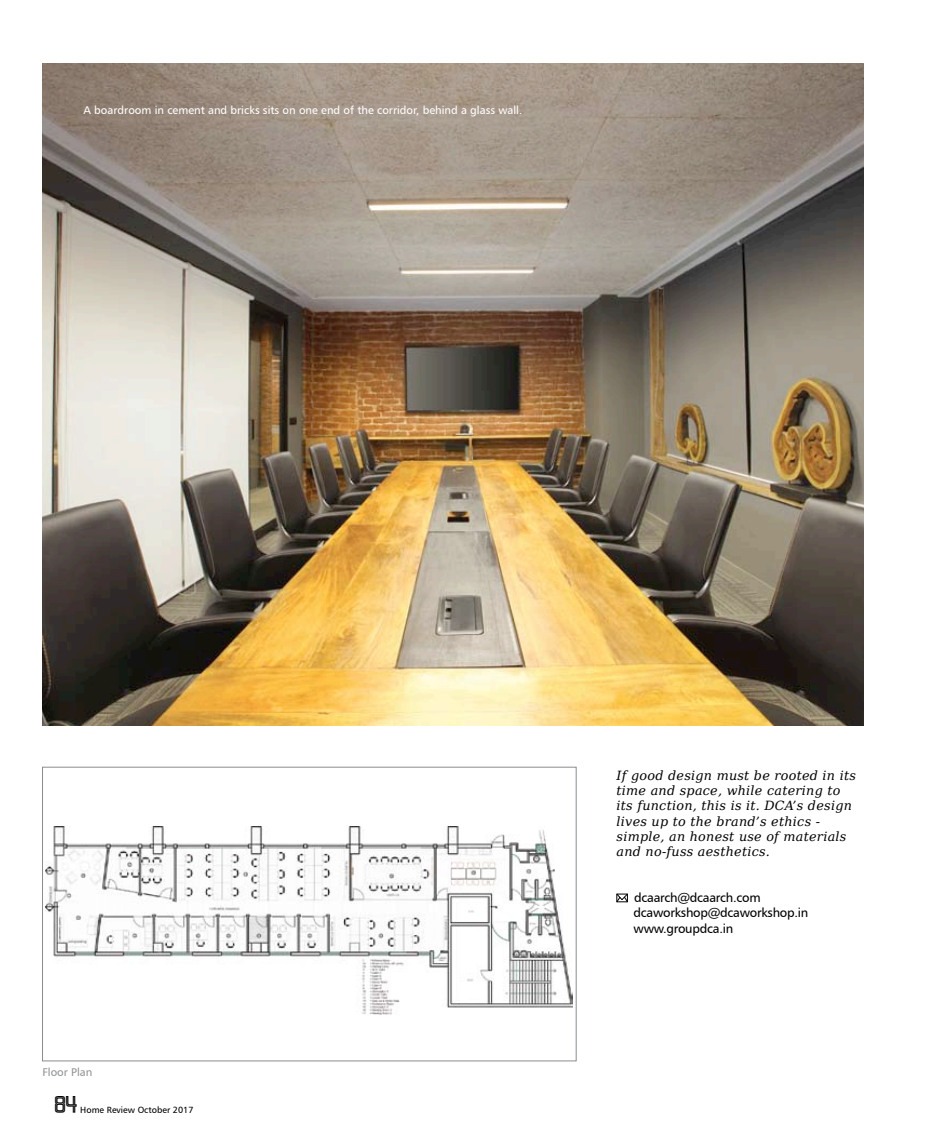
<style>
.page{position:relative;width:927px;height:1140px;background:#fff}
.page>*{position:absolute;margin:0;border:0;box-sizing:border-box;transform-origin:0 0}
.t1{font:18px "Perforama";color:#000}
.t2{font:italic 12.75px/15.3px "DejaVu Serif";letter-spacing:.02em;color:#000}
.t3{font:12.75px/15.3px "Humanist 777 BT Roman B";letter-spacing:-.02em;color:#000}
.t4{font:11.25px "Humanist 777 BT Roman B";color:#fff}
.t5{font:11.25px "Humanist 777 BT Roman B";color:#939597}
.t6{font:9px "Humanist 777 BT Roman B";color:#000}
</style>
<div class="page">
<img style="left:43px;top:64px;width:820px;height:662px">
<svg style="left:616px;top:893px;width:12px;height:9px"></svg>
<img style="left:46px;top:826px;width:527px;height:188px">
<div style="left:42px;top:766px;width:535px;height:295px;border:1px solid #8a8c8e"></div>
<p class="t4" style="left:84px;top:103px;width:440px">A boardroom in cement and bricks sits on one end of the corridor, behind a glass wall.</p>
<p class="t5" style="left:43px;top:1065px;width:51px">Floor Plan</p>
<p class="t1" style="left:54px;top:1092px;width:25px">84</p>
<p class="t6" style="left:80px;top:1103px;width:115px">Home Review October 2017</p>
<p class="t2" style="left:617px;top:766px;width:241px">If good design must be rooted in its time and space, while catering to its function, this is it. DCA’s design lives up to the brand’s ethics - simple, an honest use of materials and no-fuss aesthetics.</p>
<p class="t3" style="left:634px;top:889px;width:176px">dcaarch@dcaarch.com dcaworkshop@dcaworkshop.in www.groupdca.in</p>
</div>
